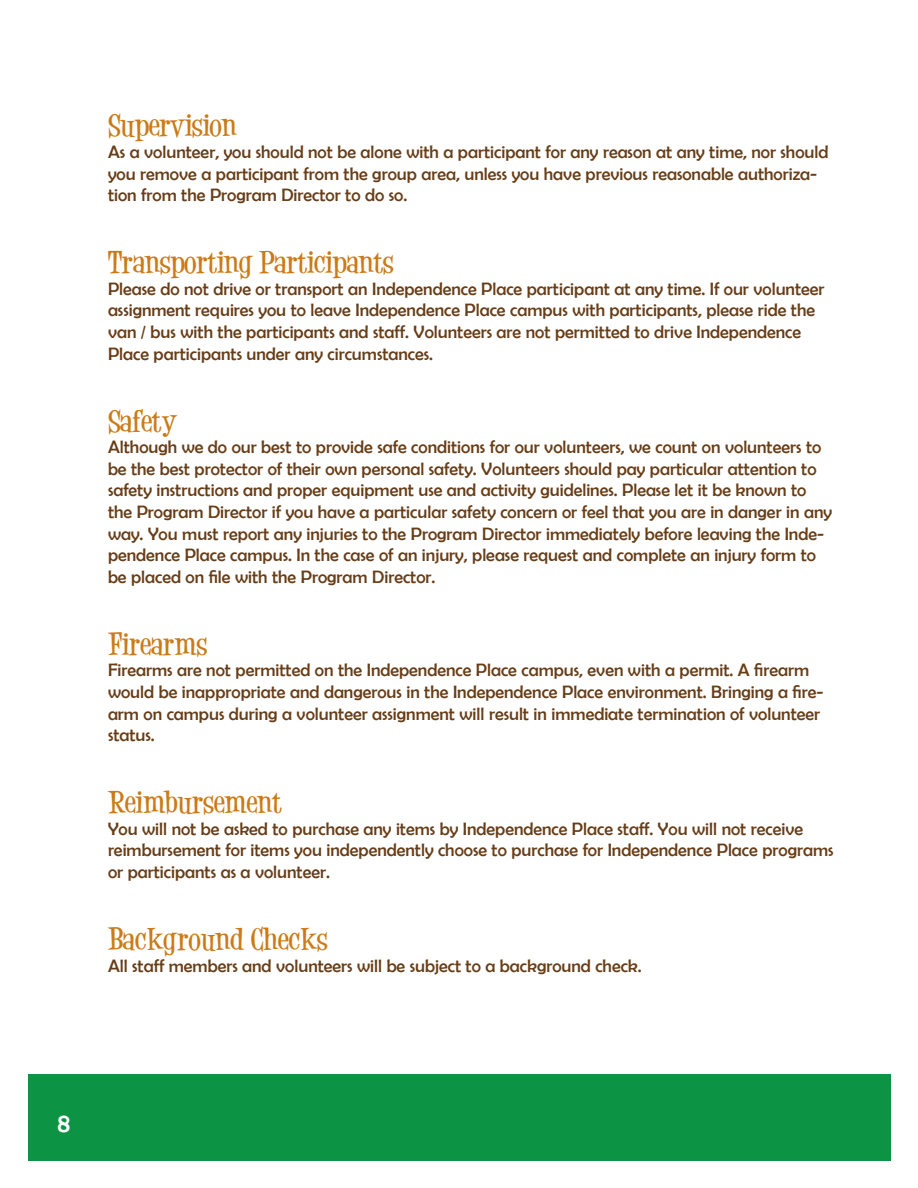
<style>
.page{position:relative;width:918px;height:1188px;background:#fff}
.page>*{position:absolute;margin:0;border:0;box-sizing:border-box;transform-origin:0 0}
.t1{font:27px "Berlin Sans FB";color:#fff}
.t2{font:700 24px "Desigers";color:#cb7a16}
.t3{font:18px/21.6px "Berlin Sans FB";color:#673d17}
</style>
<div class="page">
<div style="left:28px;top:1075px;width:863px;height:86px;background:#0d9344"></div>
<p class="t2" style="left:108px;top:108px;width:130px">Supervision</p>
<p class="t3" style="left:108px;top:141px;width:722px">As a volunteer, you should not be alone with a participant for any reason at any time, nor should you remove a participant from the group area, unless you have previous reasonable authoriza&shy;tion from the Program Director to do so.</p>
<p class="t2" style="left:108px;top:245px;width:287px">Transporting Participants</p>
<p class="t3" style="left:108px;top:278px;width:718px">Please do not drive or transport an Independence Place participant at any time. If our volunteer assignment requires you to leave Independence Place campus with participants, please ride the van / bus with the participants and staff. Volunteers are not permitted to drive Independence Place participants under any circumstances.</p>
<p class="t2" style="left:108px;top:403px;width:70px">Safety</p>
<p class="t3" style="left:108px;top:436px;width:725px">Although we do our best to provide safe conditions for our volunteers, we count on volunteers to be the best protector of their own personal safety. Volunteers should pay particular attention to safety instructions and proper equipment use and activity guidelines. Please let it be known to the Program Director if you have a particular safety concern or feel that you are in danger in any way. You must report any injuries to the Program Director immediately before leaving the Inde&shy;pendence Place campus. In the case of an injury, please request and complete an injury form to be placed on file with the Program Director.</p>
<p class="t2" style="left:108px;top:626px;width:101px">Firearms</p>
<p class="t3" style="left:108px;top:659px;width:717px">Firearms are not permitted on the Independence Place campus, even with a permit. A firearm would be inappropriate and dangerous in the Independence Place environment. Bringing a fire&shy;arm on campus during a volunteer assignment will result in immediate termination of volunteer status.</p>
<p class="t2" style="left:108px;top:785px;width:175px">Reimbursement</p>
<p class="t3" style="left:108px;top:818px;width:727px">You will not be asked to purchase any items by Independence Place staff. You will not receive reimbursement for items you independently choose to purchase for Independence Place programs or participants as a volunteer.</p>
<p class="t2" style="left:108px;top:922px;width:221px">Background Checks</p>
<p class="t3" style="left:108px;top:955px;width:535px">All staff members and volunteers will be subject to a background check.</p>
<h1 class="t1" style="left:58px;top:1108px;width:14px">8</h1>
</div>
